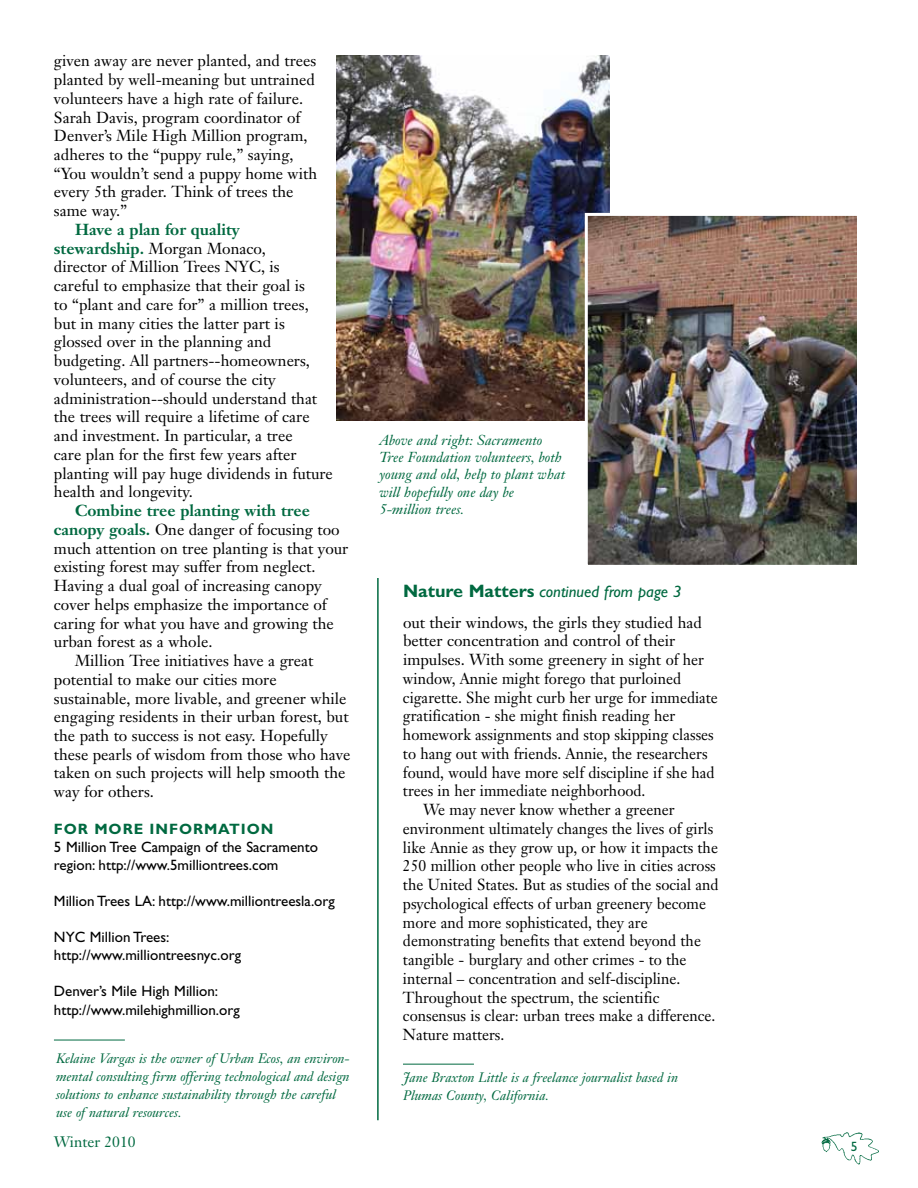
<style>
.page{position:relative;width:918px;height:1188px;background:#fff}
.page>*{position:absolute;margin:0;border:0;box-sizing:border-box;transform-origin:0 0}
.t1{font:italic 16.5px "Gill Sans";color:#006940}
.t2{font:15.75px/18.8px "Janson Text";color:#000}
.t3{font:15.75px "Janson Text";color:#000;scale:.95 1}
.t4{font:700 15.75px "Janson Text";color:#006940}
.t5{font:15px/18px "Gill Sans";color:#000}
.t6{font:700 15px "Gill Sans";color:#006940}
.t7{font:15px "Janson Text";color:#006940}
.t8{font:italic 14.25px/17.1px "Janson Text";color:#006940}
.t9{font:italic 13.5px/18px "Janson Text";color:#006940}
.t10{font:13.5px "Gill Sans";color:#006940}
.s1{font-weight:700;color:#006940}
.s2{font-weight:700;font-style:normal;font-size:18px}
</style>
<div class="page">
<img style="left:821px;top:1132px;width:58px;height:33px">
<hr style="left:54px;top:1040px;width:71px;height:1px;background:#006940">
<hr style="left:377px;top:578px;width:2px;height:542px;background:#006940">
<hr style="left:403px;top:1064px;width:71px;height:1px;background:#006940">
<img style="left:336px;top:56px;width:274px;height:365px">
<img style="left:589px;top:217px;width:267px;height:347px">
<div style="left:585px;top:213px;width:275px;height:355px;border:3px solid #fff"></div>
<p class="t2" style="left:54px;top:51px;width:265px">given away are never planted, and trees planted by well-meaning but untrained volunteers have a high rate of failure.<br>Sarah Davis, program coordinator of Denver’s Mile High Million program, adheres to the “puppy rule,” saying, “You wouldn’t send a puppy home with every 5th grader. Think of trees the same way.”</p>
<p class="t2" style="left:54px;top:220px;width:280px;text-indent:21px"><span class="s1">Have a plan for quality stewardship.</span> Morgan Monaco,<br>director of Million Trees NYC, is<br>careful to emphasize that their goal is<br>to “plant and care for” a million trees, but in many cities the latter part is glossed over in the planning and budgeting. All partners--homeowners, volunteers, and of course the city administration--should understand that the trees will require a lifetime of care and investment. In particular, a tree<br>care plan for the first few years after planting will pay huge dividends in future health and longevity.</p>
<p class="t4" style="left:75px;top:500px;width:236px">Combine tree planting with tree</p>
<p class="t2" style="left:54px;top:520px;width:287px"><span class="s1">canopy goals.</span> One danger of focusing too</p>
<p class="t2" style="left:54px;top:539px;width:296px">much attention on tree planting is that your</p>
<p class="t2" style="left:54px;top:557px;width:263px">existing forest may suffer from neglect.</p>
<p class="t2" style="left:54px;top:576px;width:269px">Having a dual goal of increasing canopy</p>
<p class="t2" style="left:54px;top:595px;width:274px">cover helps emphasize the importance of</p>
<p class="t2" style="left:54px;top:614px;width:281px">caring for what you have and growing the</p>
<p class="t2" style="left:54px;top:632px;width:160px">urban forest as a whole.</p>
<p class="t2" style="left:75px;top:651px;width:240px">Million Tree initiatives have a great</p>
<p class="t2" style="left:54px;top:670px;width:224px">potential to make our cities more</p>
<p class="t2" style="left:54px;top:689px;width:294px">sustainable, more livable, and greener while</p>
<p class="t2" style="left:54px;top:707px;width:296px">engaging residents in their urban forest, but</p>
<p class="t2" style="left:54px;top:726px;width:275px">the path to success is not easy. Hopefully</p>
<p class="t2" style="left:54px;top:745px;width:298px">these pearls of wisdom from those who have</p>
<p class="t2" style="left:54px;top:764px;width:293px">taken on such projects will help smooth the</p>
<p class="t2" style="left:54px;top:782px;width:101px">way for others.</p>
<p class="t6" style="left:54px;top:820px;width:106px">FOR MORE INF</p>
<p class="t6" style="left:179px;top:820px;width:26px">ORMATI</p>
<p class="t6" style="left:247px;top:820px;width:24px">ON</p>
<p class="t5" style="left:54px;top:838px;width:266px">5 Million Tree Campaign of the Sacramento region: http://www.5milliontrees.com</p>
<p class="t5" style="left:54px;top:892px;width:282px">Million Trees LA: http://www.milliontreesla.org</p>
<p class="t5" style="left:54px;top:928px;width:189px">NYC Million Trees: http://www.milliontreesnyc.org</p>
<p class="t5" style="left:54px;top:982px;width:187px;line-height:18.8px">Denver’s Mile High Million: http://www.milehighmillion.org</p>
<p class="t9" style="left:56px;top:1049px;width:295px">Kelaine Vargas is the owner of Urban Ecos, an environ&shy;mental consulting firm offering technological and design solutions to enhance sustainability through the careful use of natural resources.</p>
<p class="t8" style="left:379px;top:432px;width:187px">Above and right: Sacramento<br>Tree Foundation volunteers, both young and old, help to plant what will hopefully one day be<br>5-million trees.</p>
<p class="t1" style="left:403px;top:582px;width:280px"><span class="s2">NATURE MATTERS</span> continued from page 3</p>
<p class="t2" style="left:403px;top:613px;width:300px">out their windows, the girls they studied had</p>
<p class="t2" style="left:403px;top:631px;width:274px">better concentration and control of their</p>
<p class="t2" style="left:403px;top:650px;width:302px">impulses. With some greenery in sight of her</p>
<p class="t3" style="left:403px;top:668px;width:294px">window, Annie might forego that purloined</p>
<p class="t3" style="left:403px;top:687px;width:333px">cigarette. She might curb her urge for immediate</p>
<p class="t3" style="left:403px;top:706px;width:288px">gratification - she might finish reading her</p>
<p class="t3" style="left:403px;top:725px;width:329px">homework assignments and stop skipping classes</p>
<p class="t3" style="left:403px;top:743px;width:322px">to hang out with friends. Annie, the researchers</p>
<p class="t3" style="left:403px;top:762px;width:330px">found, would have more self discipline if she had</p>
<p class="t3" style="left:403px;top:781px;width:257px">trees in her immediate neighborhood.</p>
<p class="t3" style="left:423px;top:800px;width:266px">We may never know whether a greener</p>
<p class="t3" style="left:403px;top:818px;width:328px">environment ultimately changes the lives of girls</p>
<p class="t3" style="left:403px;top:837px;width:333px">like Annie as they grow up, or how it impacts the</p>
<p class="t3" style="left:403px;top:856px;width:331px">250 million other people who live in cities across</p>
<p class="t3" style="left:403px;top:875px;width:334px">the United States. But as studies of the social and</p>
<p class="t3" style="left:403px;top:893px;width:320px">psychological effects of urban greenery become</p>
<p class="t3" style="left:403px;top:912px;width:259px">more and more sophisticated, they are</p>
<p class="t3" style="left:403px;top:931px;width:315px">demonstrating benefits that extend beyond the</p>
<p class="t3" style="left:403px;top:950px;width:300px">tangible - burglary and other crimes - to the</p>
<p class="t3" style="left:403px;top:968px;width:293px">internal – concentration and self-discipline.</p>
<p class="t3" style="left:403px;top:987px;width:271px">Throughout the spectrum, the scientific</p>
<p class="t3" style="left:403px;top:1006px;width:330px">consensus is clear: urban trees make a difference.</p>
<p class="t3" style="left:403px;top:1025px;width:108px">Nature matters.</p>
<p class="t9" style="left:403px;top:1069px;width:277px">Jane Braxton Little is a freelance journalist based in<br>Plumas County, California.</p>
<p class="t7" style="left:54px;top:1132px;width:83px">Winter 2010</p>
<p class="t10" style="left:851px;top:1139px;width:8px">5</p>
</div>
